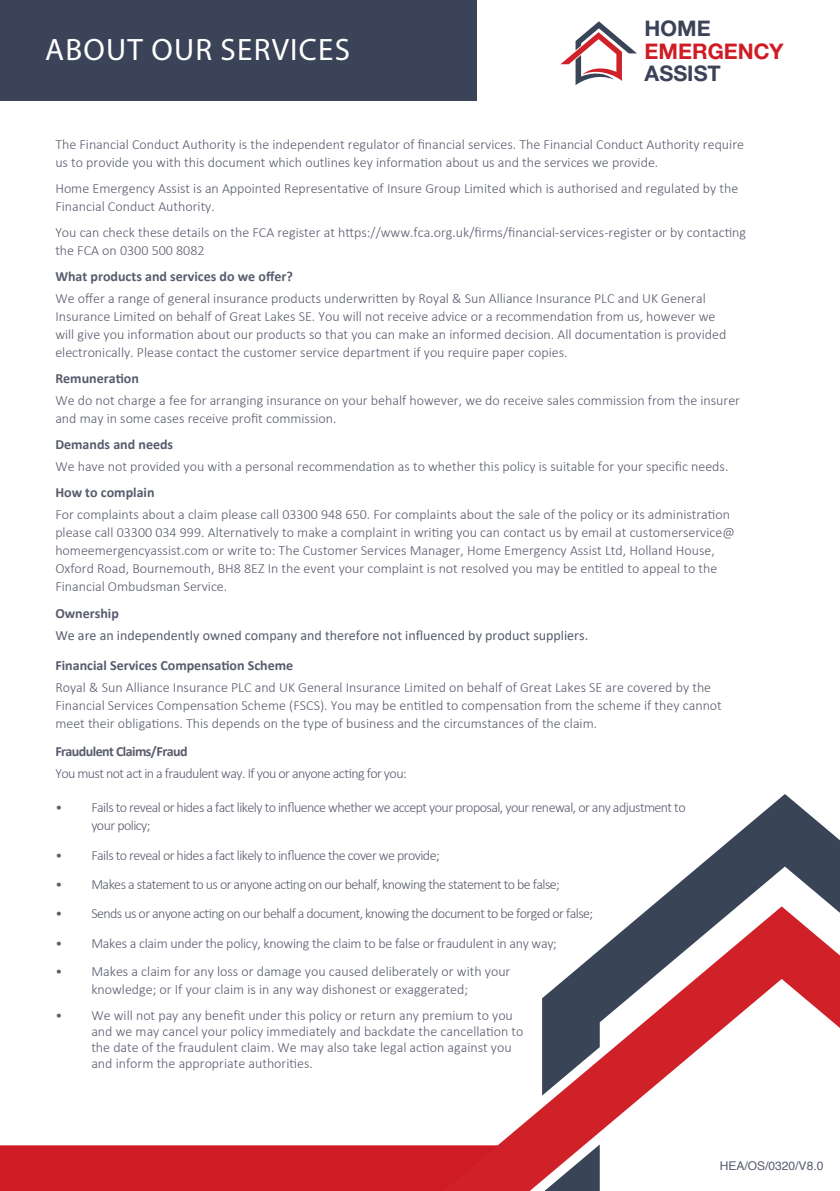
<style>
.page{position:relative;width:840px;height:1191px;background:#fff}
.page>*{position:absolute;margin:0;border:0;box-sizing:border-box;transform-origin:0 0}
.t1{font:31px "Myriad Pro";letter-spacing:.04em;color:#fff}
.t2{font:700 20.4px "BMW Helvetica";letter-spacing:-.03em;color:#3a4357}
.t3{font:700 20.4px "BMW Helvetica";letter-spacing:-.03em;color:#cf1c24}
.t4{font:300 14px/18px "Calibri";color:#585c6d}
.t5{font:300 14px/18px "Calibri";letter-spacing:-.04em;color:#585c6d}
.t6{font:700 14px "Calibri";color:#585c6d}
.t7{font:14px "Calibri";color:#585c6d}
.t8{font:300 14px "Calibri";letter-spacing:-.02em;color:#585c6d}
.t9{font:700 14px "Calibri";letter-spacing:-.04em;color:#585c6d}
.t10{font:12px "Helvetica";color:#585c6d}
</style>
<div class="page">
<div style="left:0;top:1145px;width:410px;height:46px;background:#cf1c24"></div>
<svg style="left:652px;top:794px;width:187px;height:112px"></svg>
<svg style="left:410px;top:906px;width:429px;height:285px"></svg>
<div style="left:0;top:0;width:476px;height:101px;background:#3a4357"></div>
<svg style="left:560px;top:21px;width:76px;height:64px"></svg>
<p class="t1" style="left:45px;top:30px;width:306px">ABOUT OUR SERVICES</p>
<p class="t2" style="left:643px;top:15px;width:68px">HOME</p>
<p class="t3" style="left:643px;top:38px;width:140px">EMERGENCY</p>
<p class="t2" style="left:643px;top:60px;width:78px">ASSIST</p>
<p class="t4" style="left:55px;top:135px;width:689px">The Financial Conduct Authority is the independent regulator of financial services. The Financial Conduct Authority require us to provide you with this document which outlines key information about us and the services we provide.</p>
<p class="t4" style="left:55px;top:179px;width:684px">Home Emergency Assist is an Appointed Representative of Insure Group Limited which is authorised and regulated by the<br>Financial Conduct Authority.</p>
<p class="t4" style="left:55px;top:223px;width:692px">You can check these details on the FCA register at https://www.fca.org.uk/firms/financial-services-register or by contacting the FCA on 0300 500 8082</p>
<p class="t6" style="left:55px;top:266px;width:239px">What products and services do we offer?</p>
<p class="t4" style="left:55px;top:289px;width:672px">We offer a range of general insurance products underwritten by Royal &amp; Sun Alliance Insurance PLC and UK General Insurance Limited on behalf of Great Lakes SE. You will not receive advice or a recommendation from us, however we will give you information about our products so that you can make an informed decision. All documentation is provided electronically. Please contact the customer service department if you require paper copies.</p>
<p class="t6" style="left:55px;top:369px;width:85px">Remuneration</p>
<p class="t4" style="left:55px;top:391px;width:686px">We do not charge a fee for arranging insurance on your behalf however, we do receive sales commission from the insurer and may in some cases receive profit commission.</p>
<p class="t6" style="left:55px;top:435px;width:119px">Demands and needs</p>
<p class="t4" style="left:55px;top:457px;width:674px">We have not provided you with a personal recommendation as to whether this policy is suitable for your specific needs.</p>
<p class="t6" style="left:55px;top:483px;width:101px">How to complain</p>
<p class="t4" style="left:55px;top:505px;width:680px">For complaints about a claim please call 03300 948 650. For complaints about the sale of the policy or its administration please call 03300 034 999. Alternatively to make a complaint in writing you can contact us by email at customerservice@ homeemergencyassist.com or write to: The Customer Services Manager, Home Emergency Assist Ltd, Holland House, Oxford Road, Bournemouth, BH8 8EZ In the event your complaint is not resolved you may be entitled to appeal to the Financial Ombudsman Service.</p>
<p class="t6" style="left:55px;top:603px;width:65px">Ownership</p>
<p class="t7" style="left:55px;top:625px;width:534px">We are an independently owned company and therefore not influenced by product suppliers.</p>
<p class="t6" style="left:55px;top:655px;width:239px">Financial Services Compensation Scheme</p>
<p class="t4" style="left:55px;top:678px;width:667px">Royal &amp; Sun Alliance Insurance PLC and UK General Insurance Limited on behalf of Great Lakes SE are covered by the<br>Financial Services Compensation Scheme (FSCS). You may be entitled to compensation from the scheme if they cannot meet their obligations. This depends on the type of business and the circumstances of the claim.</p>
<p class="t9" style="left:55px;top:741px;width:134px">Fraudulent Claims/Fraud</p>
<p class="t5" style="left:55px;top:764px;width:353px">You must not act in a fraudulent way. If you or anyone acting for you:</p>
<p class="t5" style="left:91px;top:798px;width:595px;text-indent:-36px">• Fails to reveal or hides a fact likely to influence whether we accept your proposal, your renewal, or any adjustment to your policy;</p>
<p class="t5" style="left:55px;top:846px;width:385px">• Fails to reveal or hides a fact likely to influence the cover we provide;</p>
<p class="t5" style="left:55px;top:875px;width:506px">• Makes a statement to us or anyone acting on our behalf, knowing the statement to be false;</p>
<p class="t5" style="left:55px;top:904px;width:539px">• Sends us or anyone acting on our behalf a document, knowing the document to be forged or false;</p>
<p class="t8" style="left:55px;top:934px;width:503px">• Makes a claim under the policy, knowing the claim to be false or fraudulent in any way;</p>
<p class="t4" style="left:55px;top:962px;width:456px;text-align:center">• Makes a claim for any loss or damage you caused deliberately or with your knowledge; or If your claim is in any way dishonest or exaggerated;</p>
<p class="t4" style="left:91px;top:1007px;width:433px;line-height:16px;text-indent:-36px">• We will not pay any benefit under this policy or return any premium to you and we may cancel your policy immediately and backdate the cancellation to the date of the fraudulent claim. We may also take legal action against you and inform the appropriate authorities.</p>
<p class="t10" style="left:719px;top:1156px;width:105px">HEA/OS/0320/V8.0</p>
</div>
